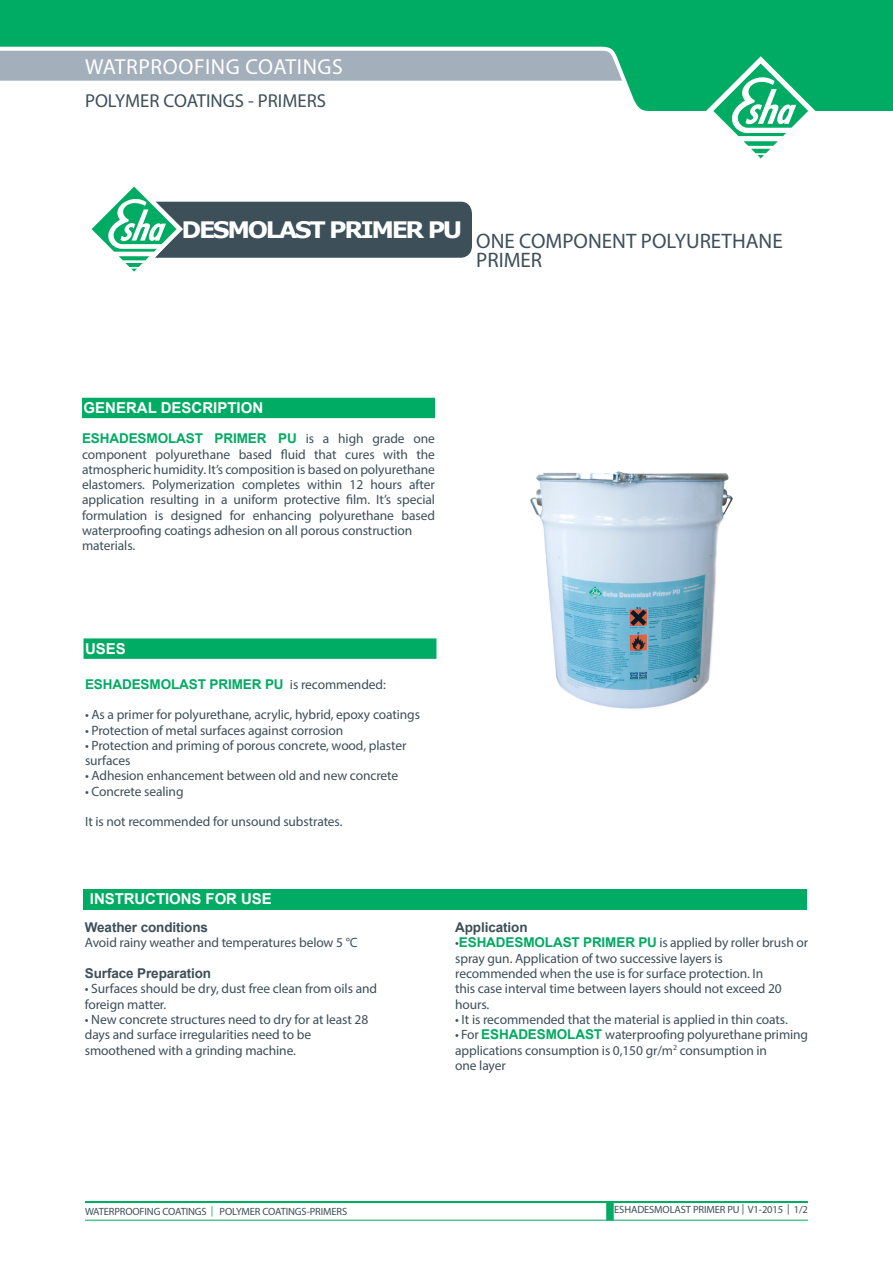
<style>
.page{position:relative;width:893px;height:1263px;background:#fff}
.page>*{position:absolute;margin:0;border:0;box-sizing:border-box;transform-origin:0 0}
.t1{font:700 22.65px "Verdana";letter-spacing:-.1em;color:#fff;scale:1.06 1}
.t2{font:21.75px "Myriad Pro";letter-spacing:.025em;color:#fff}
.t3{font:21px/19.5px "Myriad Pro";color:#3d4f59}
.t4{font:18.75px "Myriad Pro";color:#3d4f59}
.t5{font:700 15px "Arial";color:#fff}
.Paragraph_Style_1{font:13.5px/15.3px "Myriad Pro";letter-spacing:-.01em;color:#3d4f59;text-align:justify}
.Paragraph_Style_1-2{font:700 13.5px "Arial";letter-spacing:-.01em;color:#3d4f59}
.t6{font:700 13.5px "Arial";letter-spacing:-.01em;color:#00ab63}
.t7{font:10.5px "Myriad Pro";letter-spacing:-.01em;color:#3d4f59}
.s1{font-family:"Arial";font-weight:700;color:#00ab63}
.s2{font-family:"Myriad Pro";font-weight:400;color:#3d4f59}
.s3{color:#00ab63}
</style>
<div class="page">
<svg style="left:0;top:0;width:893px;height:111px;fill:#00ab63"></svg>
<svg style="left:706px;top:56px;width:109px;height:103px"></svg>
<hr style="left:85px;top:1220px;width:723px;height:1px;background:#00ab63">
<hr style="left:85px;top:1201px;width:723px;height:2px;background:#00ab63">
<div style="left:606px;top:1202px;width:8px;height:18px;background:#00ab63"></div>
<div style="left:0;top:51px;width:622px;height:30px;background:#a3afbb"></div>
<div style="left:84px;top:889px;width:723px;height:20px;background:#00ab63"></div>
<img style="left:530px;top:471px;width:203px;height:238px">
<div style="left:83px;top:398px;width:351px;height:19px;background:#00ab63"></div>
<div style="left:82px;top:398px;width:353px;height:20px;border:2px solid #00ab63"></div>
<div style="left:84px;top:639px;width:352px;height:19px;background:#00ab63"></div>
<div style="left:84px;top:638px;width:352px;height:21px;border:2px solid #00ab63"></div>
<svg style="left:91px;top:186px;width:381px;height:86px"></svg>
<p class="t2" style="left:85px;top:53px;width:259px">WATRPROOFING COATINGS</p>
<p class="t4" style="left:85px;top:89px;width:243px">POLYMER COATINGS - PRIMERS</p>
<p class="t1" style="left:182px;top:213px;width:266px">DESMOLAST PRIMER PU</p>
<p class="t3" style="left:476px;top:230px;width:308px">ONE COMPONENT POLYURETHANE<br>PRIMER</p>
<p class="t5" style="left:84px;top:398px;width:181px">GENERAL DESCRIPTION</p>
<p class="Paragraph_Style_1" style="left:82px;top:431px;width:354px"><span class="s1">ESHADESMOLAST PRIMER PU</span> is a high grade one component polyurethane based fluid that cures with the atmospheric humidity. It’s composition is based on polyurethane elastomers. Polymerization completes within 12 hours after application resulting in a uniform protective film. It’s special formulation is designed for enhancing polyurethane based waterproofing coatings adhesion on all porous construction</p>
<p class="Paragraph_Style_1" style="left:82px;top:538px;width:55px">materials.</p>
<p class="t5" style="left:85px;top:639px;width:42px">USES</p>
<p class="t6" style="left:85px;top:675px;width:302px">ESHADESMOLAST PRIMER PU <span class="s2">is recommended:</span></p>
<p class="Paragraph_Style_1" style="left:85px;top:707px;width:337px">• As a primer for polyurethane, acrylic, hybrid, epoxy coatings</p>
<p class="Paragraph_Style_1" style="left:85px;top:722px;width:260px">• Protection of metal surfaces against corrosion</p>
<p class="Paragraph_Style_1" style="left:85px;top:737px;width:323px">• Protection and priming of porous concrete, wood, plaster</p>
<p class="Paragraph_Style_1" style="left:85px;top:753px;width:47px">surfaces</p>
<p class="Paragraph_Style_1" style="left:85px;top:768px;width:315px">• Adhesion enhancement between old and new concrete</p>
<p class="Paragraph_Style_1" style="left:85px;top:783px;width:100px">• Concrete sealing</p>
<p class="Paragraph_Style_1" style="left:85px;top:814px;width:259px">It is not recommended for unsound substrates.</p>
<p class="t5" style="left:90px;top:889px;width:183px">INSTRUCTIONS FOR USE</p>
<p class="Paragraph_Style_1-2" style="left:85px;top:918px;width:125px">Weather conditions</p>
<p class="Paragraph_Style_1" style="left:85px;top:935px;width:274px">Avoid rainy weather and temperatures below 5 °C</p>
<p class="Paragraph_Style_1-2" style="left:85px;top:964px;width:128px">Surface Preparation</p>
<p class="Paragraph_Style_1" style="left:85px;top:981px;width:294px">• Surfaces should be dry, dust free clean from oils and</p>
<p class="Paragraph_Style_1" style="left:85px;top:996px;width:83px">foreign matter.</p>
<p class="Paragraph_Style_1" style="left:85px;top:1011px;width:285px">• New concrete structures need to dry for at least 28</p>
<p class="Paragraph_Style_1" style="left:85px;top:1027px;width:228px">days and surface irregularities need to be</p>
<p class="Paragraph_Style_1" style="left:85px;top:1042px;width:213px">smoothened with a grinding machine.</p>
<p class="Paragraph_Style_1-2" style="left:455px;top:918px;width:74px">Application</p>
<p class="Paragraph_Style_1" style="left:455px;top:935px;width:354px">•<span class="s1">ESHADESMOLAST PRIMER PU</span> is applied by roller brush or</p>
<p class="Paragraph_Style_1" style="left:455px;top:950px;width:269px">spray gun. Application of two successive layers is</p>
<p class="Paragraph_Style_1" style="left:455px;top:965px;width:310px">recommended when the use is for surface protection. In</p>
<p class="Paragraph_Style_1" style="left:455px;top:981px;width:328px">this case interval time between layers should not exceed 20</p>
<p class="Paragraph_Style_1" style="left:455px;top:996px;width:36px">hours.</p>
<p class="Paragraph_Style_1" style="left:455px;top:1011px;width:334px">• It is recommended that the material is applied in thin coats.</p>
<p class="Paragraph_Style_1" style="left:455px;top:1027px;width:354px">• For <span class="s1">ESHADESMOLAST</span> waterproofing polyurethane priming</p>
<p class="Paragraph_Style_1" style="left:455px;top:1042px;width:313px">applications consumption is 0,150 gr/m<sup>2</sup> consumption in</p>
<p class="Paragraph_Style_1" style="left:455px;top:1057px;width:52px">one layer</p>
<p class="t7" style="left:85px;top:1205px;width:264px">WATERPROOFING COATINGS <span class="s3">|</span> POLYMER COATINGS-PRIMERS</p>
<p class="t7" style="left:614px;top:1203px;width:195px">ESHADESMOLAST PRIMER PU | V1-2015 | 1/2</p>
</div>
